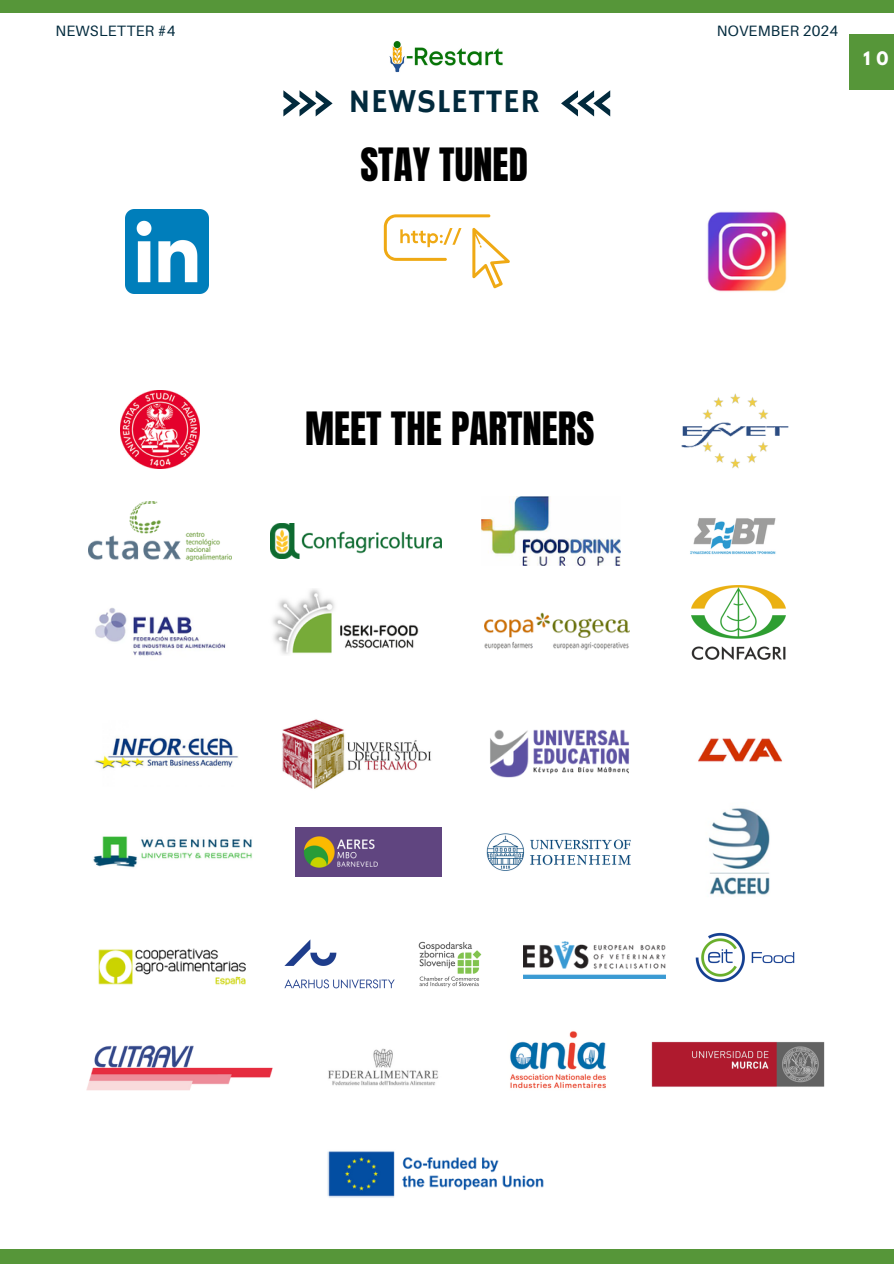
<style>
.page{position:relative;width:894px;height:1264px;background:#fff}
.page>*{position:absolute;margin:0;border:0;box-sizing:border-box;transform-origin:0 0}
.t1{font:39px "Anton";color:#000}
.t2{font:33.3px "Hammersmith One";letter-spacing:.02em;color:#022a3d}
.t3{font:700 16.5px "League Spartan";color:#fff}
.t4{font:15px "Aileron";letter-spacing:.015em;color:#022a3d}
</style>
<div class="page">
<div style="left:0;top:0;width:893px;height:12px;background:#569639"></div>
<div style="left:0;top:1249px;width:893px;height:14px;background:#569639"></div>
<div style="left:849px;top:34px;width:44px;height:55px;background:#569639"></div>
<img style="left:389px;top:41px;width:114px;height:32px">
<img style="left:707px;top:211px;width:80px;height:81px">
<img style="left:125px;top:210px;width:83px;height:83px">
<svg style="left:384px;top:214px;width:126px;height:74px"></svg>
<img style="left:121px;top:390px;width:79px;height:79px">
<img style="left:270px;top:524px;width:171px;height:35px">
<img style="left:484px;top:612px;width:144px;height:38px">
<img style="left:481px;top:496px;width:139px;height:69px">
<img style="left:695px;top:932px;width:100px;height:51px">
<img style="left:272px;top:589px;width:147px;height:66px">
<img style="left:93px;top:836px;width:159px;height:32px">
<img style="left:284px;top:939px;width:110px;height:49px">
<img style="left:295px;top:827px;width:146px;height:49px">
<img style="left:282px;top:719px;width:150px;height:70px">
<img style="left:486px;top:833px;width:145px;height:38px">
<img style="left:651px;top:1041px;width:173px;height:46px">
<img style="left:95px;top:737px;width:144px;height:32px">
<img style="left:698px;top:738px;width:84px;height:24px">
<img style="left:89px;top:501px;width:143px;height:60px">
<img style="left:490px;top:729px;width:139px;height:48px">
<img style="left:708px;top:808px;width:62px;height:87px">
<img style="left:681px;top:393px;width:107px;height:76px">
<img style="left:523px;top:941px;width:142px;height:37px">
<img style="left:510px;top:1031px;width:96px;height:58px">
<img style="left:95px;top:608px;width:131px;height:48px">
<img style="left:690px;top:518px;width:86px;height:37px">
<img style="left:418px;top:941px;width:64px;height:47px">
<img style="left:328px;top:1048px;width:111px;height:38px">
<img style="left:87px;top:1045px;width:186px;height:46px">
<img style="left:691px;top:585px;width:93px;height:74px">
<img style="left:98px;top:948px;width:148px;height:38px">
<img style="left:327px;top:1151px;width:217px;height:47px">
<svg style="left:283px;top:90px;width:49px;height:26px"></svg>
<svg style="left:561px;top:90px;width:49px;height:26px"></svg>
<p class="t4" style="left:55px;top:21px;width:122px">NEWSLETTER #4</p>
<p class="t4" style="left:716px;top:21px;width:123px">NOVEMBER 2024</p>
<p class="t2" style="left:348px;top:81px;width:193px">NEWSLETTER</p>
<p class="t1" style="left:360px;top:136px;width:169px">STAY TUNED</p>
<p class="t3" style="left:863px;top:51px;width:27px">1 0</p>
<h2 class="t1" style="left:305px;top:401px;width:291px">MEET THE PARTNERS</h2>
</div>
